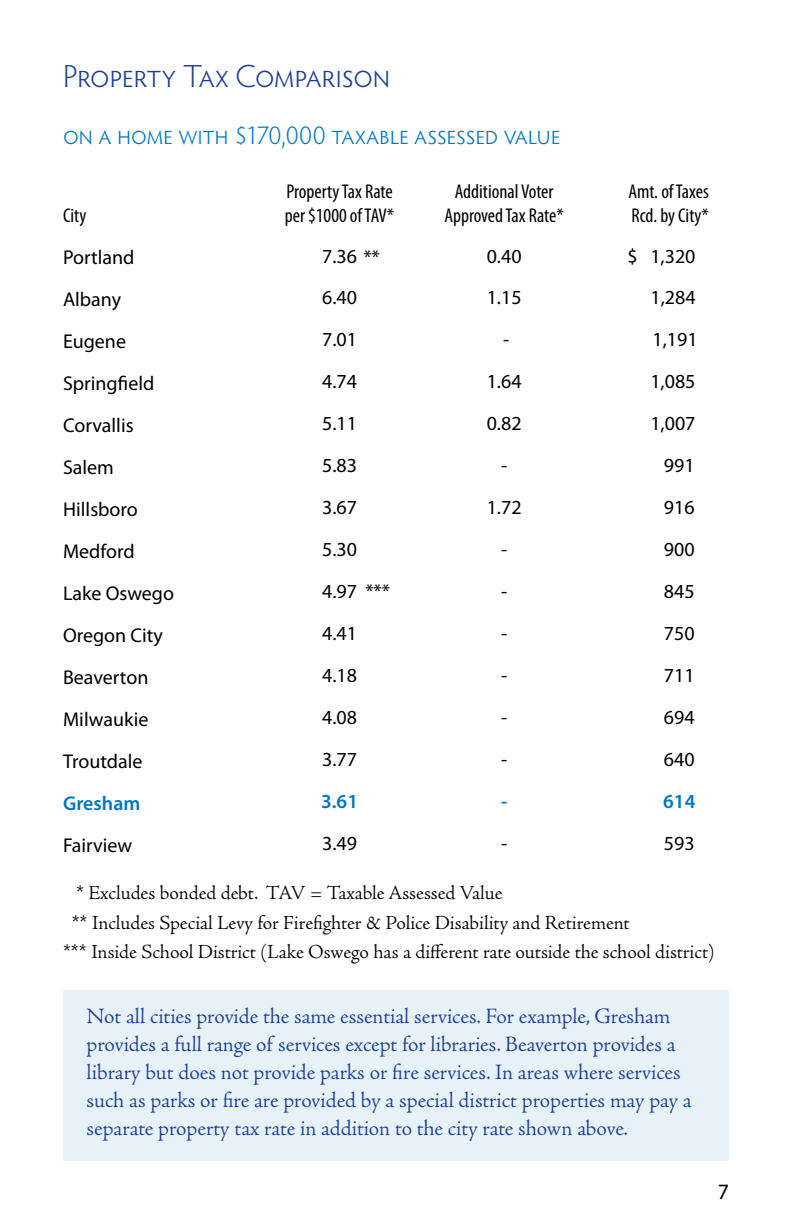
<style>
.page{position:relative;width:792px;height:1224px;background:#fff}
.page>*{position:absolute;margin:0;border:0;box-sizing:border-box;transform-origin:0 0}
.t1{font:300 32px "Hypatia Sans Pro";letter-spacing:-.01em;color:#1c3f94}
.t2{font:300 26px "Hypatia Sans Pro";letter-spacing:-.01em;color:#0076c0}
.t3{font:300 22px/28px "Adobe Jenson Pro";letter-spacing:-.005em;color:#1c3f94}
.t4{font:22px "Myriad Pro";color:#000}
.t5{font:20px/42px "Myriad Pro";color:#000}
.t6{font:300 20px "Adobe Jenson Pro";letter-spacing:-.005em;color:#000}
.t7{font:condensed 20px/24px "Myriad Pro";color:#000}
.t8{font:600 20px "Myriad Pro";color:#0076c0}
</style>
<div class="page">
<div style="left:63px;top:990px;width:666px;height:170px;background:#e6f1f8"></div>
<h1 class="t1" style="left:63px;top:55px;width:329px">Property Tax Comparison</h1>
<p class="t2" style="left:63px;top:118px;width:499px">on a home with $170,000 taxable assessed value</p>
<p class="t7" style="left:285px;top:179px;width:111px">Property Tax Rate per $1000 of TAV*</p>
<p class="t7" style="left:444px;top:179px;width:121px;text-align:center">Additional Voter<br>Approved Tax Rate*</p>
<p class="t7" style="left:629px;top:179px;width:82px">Amt. of Taxes<br>Rcd. by City*</p>
<p class="t7" style="left:63px;top:203px;width:25px">City</p>
<p class="t5" style="left:63px;top:236px;width:113px">Portland<br>Albany<br>Eugene<br>Springfield<br>Corvallis<br>Salem<br>Hillsboro<br>Medford<br>Lake Oswego<br>Oregon City<br>Beaverton<br>Milwaukie<br>Troutdale</p>
<p class="t8" style="left:63px;top:791px;width:79px">Gresham</p>
<p class="t5" style="left:63px;top:824px;width:71px">Fairview</p>
<p class="t6" style="left:76px;top:881px;width:428px">* Excludes bonded debt. TAV = Taxable Assessed Value</p>
<p class="t6" style="left:72px;top:911px;width:560px">** Includes Special Levy for Firefighter &amp; Police Disability and Retirement</p>
<p class="t6" style="left:63px;top:941px;width:653px">*** Inside School District (Lake Oswego has a different rate outside the school district)</p>
<p class="t5" style="left:627px;top:235px;width:12px">$</p>
<p class="t5" style="left:322px;top:235px;width:59px">7.36 **</p>
<p class="t5" style="left:487px;top:235px;width:36px">0.40</p>
<p class="t5" style="left:650px;top:235px;width:47px">1,320</p>
<p class="t5" style="left:322px;top:276px;width:36px">6.40</p>
<p class="t5" style="left:487px;top:276px;width:36px">1.15</p>
<p class="t5" style="left:651px;top:276px;width:47px">1,284</p>
<p class="t5" style="left:322px;top:318px;width:36px">7.01</p>
<p class="t5" style="left:503px;top:318px;width:8px">-</p>
<p class="t5" style="left:652px;top:318px;width:47px">1,191</p>
<p class="t5" style="left:322px;top:360px;width:36px">4.74</p>
<p class="t5" style="left:487px;top:360px;width:36px">1.64</p>
<p class="t5" style="left:650px;top:360px;width:47px">1,085</p>
<p class="t5" style="left:322px;top:402px;width:36px">5.11</p>
<p class="t5" style="left:487px;top:402px;width:36px">0.82</p>
<p class="t5" style="left:650px;top:402px;width:47px">1,007</p>
<p class="t5" style="left:322px;top:444px;width:36px">5.83</p>
<p class="t5" style="left:501px;top:444px;width:8px">-</p>
<p class="t5" style="left:664px;top:444px;width:32px">991</p>
<p class="t5" style="left:322px;top:486px;width:36px">3.67</p>
<p class="t5" style="left:487px;top:486px;width:36px">1.72</p>
<p class="t5" style="left:664px;top:486px;width:32px">916</p>
<p class="t5" style="left:322px;top:528px;width:36px">5.30</p>
<p class="t5" style="left:501px;top:528px;width:8px">-</p>
<p class="t5" style="left:664px;top:528px;width:32px">900</p>
<p class="t5" style="left:322px;top:570px;width:70px">4.97 ***</p>
<p class="t5" style="left:501px;top:570px;width:8px">-</p>
<p class="t5" style="left:664px;top:570px;width:32px">845</p>
<p class="t5" style="left:322px;top:612px;width:36px">4.41</p>
<p class="t5" style="left:501px;top:612px;width:8px">-</p>
<p class="t5" style="left:664px;top:612px;width:32px">750</p>
<p class="t5" style="left:322px;top:654px;width:36px">4.18</p>
<p class="t5" style="left:501px;top:654px;width:8px">-</p>
<p class="t5" style="left:664px;top:654px;width:32px">711</p>
<p class="t5" style="left:322px;top:696px;width:36px">4.08</p>
<p class="t5" style="left:501px;top:696px;width:8px">-</p>
<p class="t5" style="left:664px;top:696px;width:32px">694</p>
<p class="t5" style="left:322px;top:738px;width:36px">3.77</p>
<p class="t5" style="left:501px;top:738px;width:8px">-</p>
<p class="t5" style="left:664px;top:738px;width:32px">640</p>
<p class="t8" style="left:321px;top:789px;width:38px">3.61</p>
<p class="t8" style="left:501px;top:789px;width:8px">-</p>
<p class="t8" style="left:663px;top:789px;width:34px">614</p>
<p class="t5" style="left:322px;top:822px;width:36px">3.49</p>
<p class="t5" style="left:501px;top:822px;width:8px">-</p>
<p class="t5" style="left:664px;top:822px;width:32px">593</p>
<p class="t3" style="left:87px;top:1002px;width:607px">Not all cities provide the same essential services. For example, Gresham provides a full range of services except for libraries. Beaverton provides a library but does not provide parks or fire services. In areas where services such as parks or fire are provided by a special district properties may pay a separate property tax rate in addition to the city rate shown above.</p>
<p class="t4" style="left:718px;top:1178px;width:13px">7</p>
</div>
